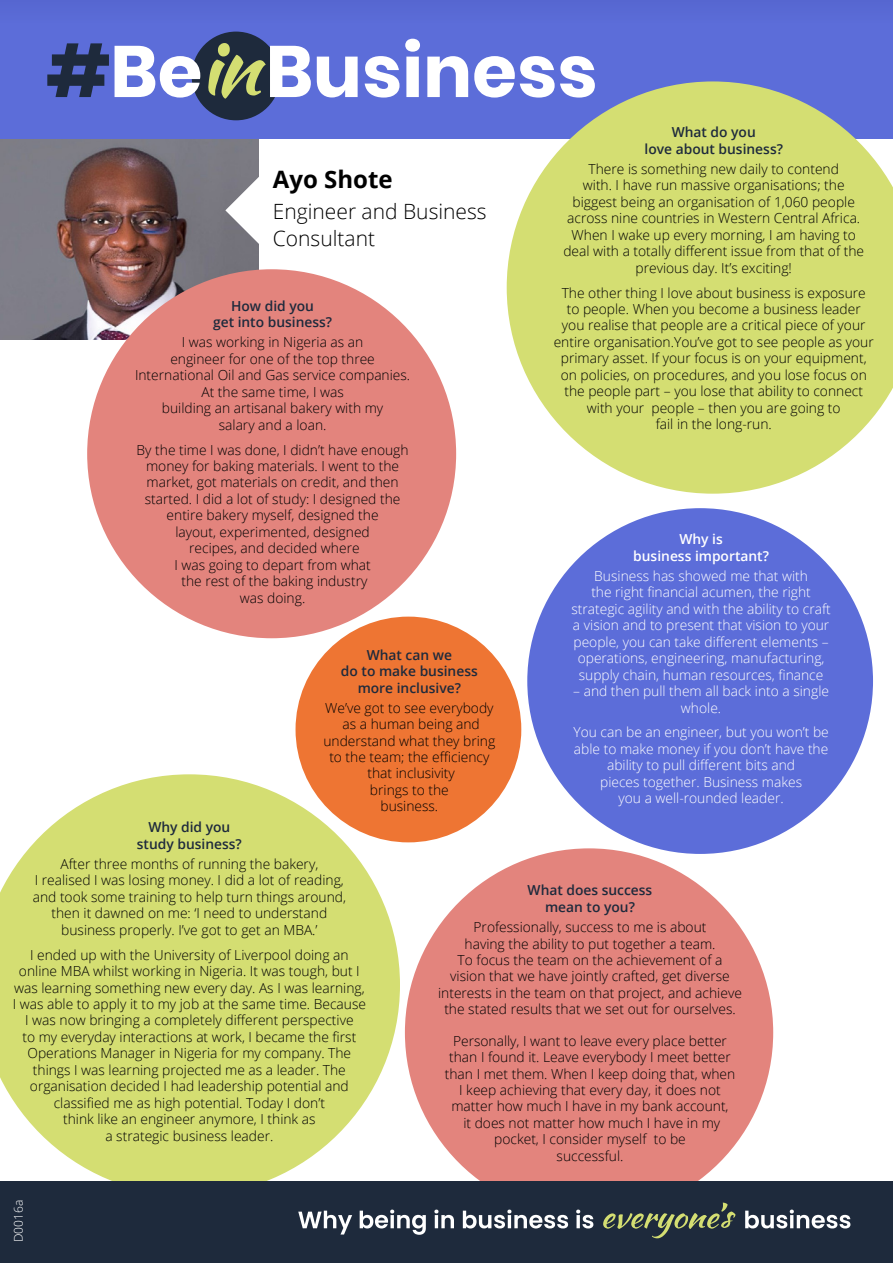
<style>
.page{position:relative;width:893px;height:1263px;background:#fff}
.page>*{position:absolute;margin:0;border:0;box-sizing:border-box;transform-origin:0 0}
.t1{font:700 24px "Open Sans";color:#000}
.t2{font:300 21px/27px "Open Sans";color:#000}
.Body_text{font:300 13.8px/16.5px "Open Sans";color:#000;text-align:center}
.text{font:300 13.8px/16.5px "Open Sans";color:#000;text-align:center}
.Body_text-2{font:300 13.8px/16.5px "Open Sans";color:#fff;text-align:center}
.t3{font:600 13.8px/16.5px "Open Sans";color:#1e2a3c;text-align:center}
.t4{font:600 13.8px/16.5px "Open Sans";color:#fff;text-align:center}
.t5{font:300 12px "Open Sans";color:#fff}
</style>
<div class="page">
<svg style="left:0;top:774px;width:400px;height:408px;fill:#d4de72"></svg>
<img style="left:0;top:138px;width:259px;height:201px">
<div style="left:405px;top:848px;width:368px;height:369px;background:#e3847d;border-radius:50%"></div>
<div style="left:0;top:0;width:893px;height:138px;background:#5c6dd9"></div>
<div style="left:0;top:0;width:893px;height:23px;background:#5969d4"></div>
<div style="left:192px;top:32px;width:88px;height:88px;background:#1e2a3c;border-radius:50%"></div>
<svg style="left:47px;top:43px;width:62px;height:54px"></svg>
<svg style="left:115px;top:39px;width:480px;height:60px"></svg>
<div style="left:0;top:1182px;width:893px;height:81px;background:#1e2a3c"></div>
<svg style="left:507px;top:81px;width:386px;height:413px;fill:#d4de72"></svg>
<div style="left:527px;top:508px;width:346px;height:346px;background:#5c6dd9;border-radius:50%"></div>
<div style="left:296px;top:617px;width:225px;height:225px;background:#ee7533;border-radius:50%"></div>
<div style="left:87px;top:269px;width:369px;height:369px;background:#e3847d;border-radius:50%"></div>
<svg style="left:745px;top:1209px;width:105px;height:19px"></svg>
<svg style="left:603px;top:1202px;width:132px;height:36px"></svg>
<svg style="left:298px;top:1209px;width:295px;height:26px"></svg>
<svg style="left:225px;top:176px;width:34px;height:69px"></svg>
<h2 class="t1" style="left:273px;top:162px;width:121px">Ayo Shote</h2>
<h2 class="t2" style="left:273px;top:197px;width:215px">Engineer and Business<br>Consultant</h2>
<h3 class="t3" style="left:213px;top:297px;width:121px">How did you<br>get into business?</h3>
<p class="Body_text" style="left:135px;top:334px;width:277px">I was working in Nigeria as an<br>engineer for one of the top three<br>International Oil and Gas service companies.<br>At the same time, I was<br>building an artisanal bakery with my<br>salary and a loan.</p>
<p class="Body_text" style="left:137px;top:441px;width:273px">By the time I was done, I didn’t have enough money for baking materials. I went to the market, got materials on credit, and then started. I did a lot of study: I designed the entire bakery myself, designed the<br>layout, experimented, designed<br>recipes, and decided where<br>I was going to depart from what<br>the rest of the baking industry<br>was doing.</p>
<h3 class="t3" style="left:341px;top:646px;width:138px">What can we<br>do to make business more inclusive?</h3>
<p class="Body_text" style="left:323px;top:699px;width:173px">We’ve got to see everybody as a human being and understand what they bring to the team; the efficiency that inclusivity<br>brings to the<br>business.</p>
<h3 class="t3" style="left:644px;top:124px;width:140px">What do you<br>love about business?</h3>
<p class="Body_text" style="left:563px;top:160px;width:302px">There is something new daily to contend<br>with. I have run massive organisations; the biggest being an organisation of 1,060 people across nine countries in Western Central Africa.<br>When I wake up every morning, I am having to deal with a totally different issue from that of the previous day. It’s exciting!</p>
<p class="Body_text" style="left:554px;top:284px;width:322px">The other thing I love about business is exposure to people. When you become a business leader<br>you realise that people are a critical piece of your entire organisation.You’ve got to see people as your primary asset. If your focus is on your equipment, on policies, on procedures, and you lose focus on the people part – you lose that ability to connect with your people – then you are going to<br>fail in the long-run.</p>
<h3 class="t4" style="left:633px;top:531px;width:137px">Why is<br>business important?</h3>
<p class="Body_text-2" style="left:571px;top:567px;width:261px">Business has showed me that with<br>the right financial acumen, the right strategic agility and with the ability to craft a vision and to present that vision to your people, you can take different elements – operations, engineering, manufacturing, supply chain, human resources, finance</p>
<p class="Body_text-2" style="left:573px;top:682px;width:257px">– and then pull them all back into a single whole.</p>
<p class="Body_text-2" style="left:573px;top:724px;width:257px">You can be an engineer, but you won’t be able to make money if you don’t have the ability to pull different bits and<br>pieces together. Business makes<br>you a well-rounded leader.</p>
<h3 class="t3" style="left:137px;top:819px;width:106px">Why did you study business?</h3>
<p class="Body_text" style="left:33px;top:855px;width:315px">After three months of running the bakery,<br>I realised I was losing money. I did a lot of reading, and took some training to help turn things around, then it dawned on me: ‘I need to understand business properly. I’ve got to get an MBA.’</p>
<p class="Body_text" style="left:13px;top:946px;width:355px">I ended up with the University of Liverpool doing an online MBA whilst working in Nigeria. It was tough, but I was learning something new every day. As I was learning, I was able to apply it to my job at the same time. Because I was now bringing a completely different perspective<br>to my everyday interactions at work, I became the first Operations Manager in Nigeria for my company. The things I was learning projected me as a leader. The organisation decided I had leadership potential and classified me as high potential. Today I don’t<br>think like an engineer anymore, I think as<br>a strategic business leader.</p>
<p class="t5" style="left:10px;top:1242px;width:44px;rotate:-90deg">D0016a</p>
<h3 class="t3" style="left:528px;top:882px;width:126px">What does success mean to you?</h3>
<p class="text" style="left:438px;top:918px;width:305px">Professionally, success to me is about<br>having the ability to put together a team.<br>To focus the team on the achievement of a<br>vision that we have jointly crafted, get diverse interests in the team on that project, and achieve the stated results that we set out for ourselves.</p>
<p class="text" style="left:445px;top:1032px;width:292px">Personally, I want to leave every place better than I found it. Leave everybody I meet better than I met them. When I keep doing that, when I keep achieving that every day, it does not matter how much I have in my bank account,<br>it does not matter how much I have in my pocket, I consider myself to be<br>successful.</p>
</div>
